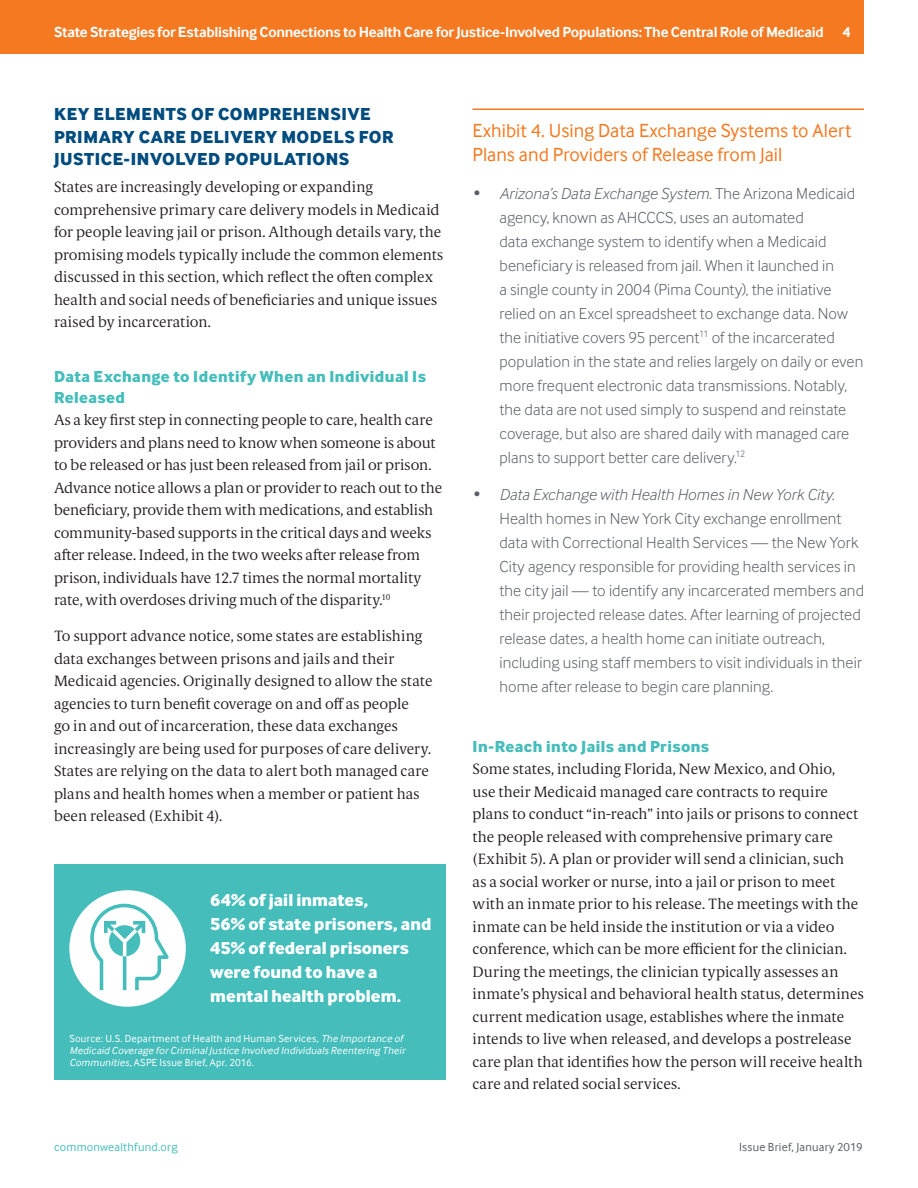
<style>
.page{position:relative;width:918px;height:1188px;background:#fff}
.page>*{position:absolute;margin:0;border:0;box-sizing:border-box;transform-origin:0 0}
.Exhibit_Titles{font:19.5px/24px "Inter Face";color:#f47921}
.Sidebar_Body_Copy{font:18px/24px "Inter Face X Bold";color:#fff}
.Heads_-_All_Caps{font:18px/22.5px "Inter Face X Bold";letter-spacing:.03em;color:#014c7e}
.t1{font:300 16.5px/24px "Inter Face";letter-spacing:.005em;color:#5a5d67}
.Heads_-_1st_Subhead{font:16.5px/21px "Inter Face X Bold";letter-spacing:.025em;color:#44bdbb}
.Body_Copy_-_No_Inden{font:300 15px/22.5px "Berlingske Serif Text";color:#231f20}
.t2{font:700 15px "Inter Face";letter-spacing:-.02em;color:#fff}
.t3{font:12px "Inter Face";letter-spacing:.02em;color:#5a5d67}
.t4{font:12px "Inter Face";letter-spacing:.02em;color:#44bdbb}
.Table_Footnote{font:italic 10.5px/12px "Inter Face";letter-spacing:.02em;color:#fff}
.s1{font-style:normal}
.s2{font-style:italic}
</style>
<div class="page">
<div style="left:0;top:0;width:864px;height:54px;background:#f47921"></div>
<hr style="left:472px;top:109px;width:392px;height:1px;background:#f47921">
<div style="left:54px;top:864px;width:392px;height:216px;background:#44bdbb"></div>
<div style="left:69px;top:890px;width:117px;height:117px;background:#fff;border-radius:50%"></div>
<svg style="left:90px;top:904px;width:79px;height:86px"></svg>
<p class="t2" style="left:54px;top:23px;width:798px">State Strategies for Establishing Connections to Health Care for Justice-Involved Populations: The Central Role of Medicaid 4</p>
<p class="Heads_-_All_Caps" style="left:54px;top:102px;width:341px">KEY ELEMENTS OF COMPREHENSIVE<br>PRIMARY CARE DELIVERY MODELS FOR<br>JUSTICE-INVOLVED POPULATIONS</p>
<p class="Body_Copy_-_No_Inden" style="left:54px;top:175px;width:391px">States are increasingly developing or expanding comprehensive primary care delivery models in Medicaid for people leaving jail or prison. Although details vary, the promising models typically include the common elements discussed in this section, which reflect the often complex health and social needs of beneficiaries and unique issues raised by incarceration.</p>
<p class="Heads_-_1st_Subhead" style="left:54px;top:365px;width:374px">Data Exchange to Identify When an Individual Is<br>Released</p>
<p class="Body_Copy_-_No_Inden" style="left:54px;top:408px;width:390px">As a key first step in connecting people to care, health care providers and plans need to know when someone is about to be released or has just been released from jail or prison.<br>Advance notice allows a plan or provider to reach out to the beneficiary, provide them with medications, and establish community-based supports in the critical days and weeks after release. Indeed, in the two weeks after release from prison, individuals have 12.7 times the normal mortality rate, with overdoses driving much of the disparity.<sup>10</sup></p>
<p class="Body_Copy_-_No_Inden" style="left:54px;top:624px;width:380px">To support advance notice, some states are establishing data exchanges between prisons and jails and their Medicaid agencies. Originally designed to allow the state agencies to turn benefit coverage on and off as people<br>go in and out of incarceration, these data exchanges increasingly are being used for purposes of care delivery.<br>States are relying on the data to alert both managed care plans and health homes when a member or patient has been released (Exhibit 4).</p>
<p class="Sidebar_Body_Copy" style="left:210px;top:888px;width:223px">64% of jail inmates,<br>56% of state prisoners, and<br>45% of federal prisoners were found to have a mental health problem.</p>
<p class="Table_Footnote" style="left:69px;top:1033px;width:337px"><span class="s1">Source: U.S. Department of Health and Human Services,</span> The Importance of<br>Medicaid Coverage for Criminal Justice Involved Individuals Reentering Their<br>Communities<span class="s1">, ASPE Issue Brief, Apr. 2016.</span></p>
<p class="Exhibit_Titles" style="left:472px;top:118px;width:381px">Exhibit 4. Using Data Exchange Systems to Alert<br>Plans and Providers of Release from Jail</p>
<p class="t1" style="left:500px;top:181px;width:365px;text-indent:-27px"><span class="s2">• Arizona’s Data Exchange System.</span> The Arizona Medicaid agency, known as AHCCCS, uses an automated<br>data exchange system to identify when a Medicaid beneficiary is released from jail. When it launched in<br>a single county in 2004 (Pima County), the initiative relied on an Excel spreadsheet to exchange data. Now the initiative covers 95 percent<sup>11</sup> of the incarcerated population in the state and relies largely on daily or even more frequent electronic data transmissions. Notably, the data are not used simply to suspend and reinstate coverage, but also are shared daily with managed care plans to support better care delivery.<sup>12</sup></p>
<p class="t1" style="left:500px;top:482px;width:366px;text-indent:-27px"><span class="s2">• Data Exchange with Health Homes in New York City.<br></span>Health homes in New York City exchange enrollment data with Correctional Health Services — the New York City agency responsible for providing health services in the city jail — to identify any incarcerated members and their projected release dates. After learning of projected release dates, a health home can initiate outreach, including using staff members to visit individuals in their home after release to begin care planning.</p>
<p class="Heads_-_1st_Subhead" style="left:472px;top:735px;width:238px">In-Reach into Jails and Prisons</p>
<p class="Body_Copy_-_No_Inden" style="left:472px;top:758px;width:393px">Some states, including Florida, New Mexico, and Ohio,<br>use their Medicaid managed care contracts to require plans to conduct “in-reach” into jails or prisons to connect the people released with comprehensive primary care (Exhibit 5). A plan or provider will send a clinician, such<br>as a social worker or nurse, into a jail or prison to meet with an inmate prior to his release. The meetings with the inmate can be held inside the institution or via a video conference, which can be more efficient for the clinician.<br>During the meetings, the clinician typically assesses an inmate’s physical and behavioral health status, determines current medication usage, establishes where the inmate intends to live when released, and develops a postrelease care plan that identifies how the person will receive health care and related social services.</p>
<p class="t4" style="left:54px;top:1140px;width:125px">commonwealthfund.org</p>
<p class="t3" style="left:739px;top:1140px;width:125px">Issue Brief, January 2019</p>
</div>
